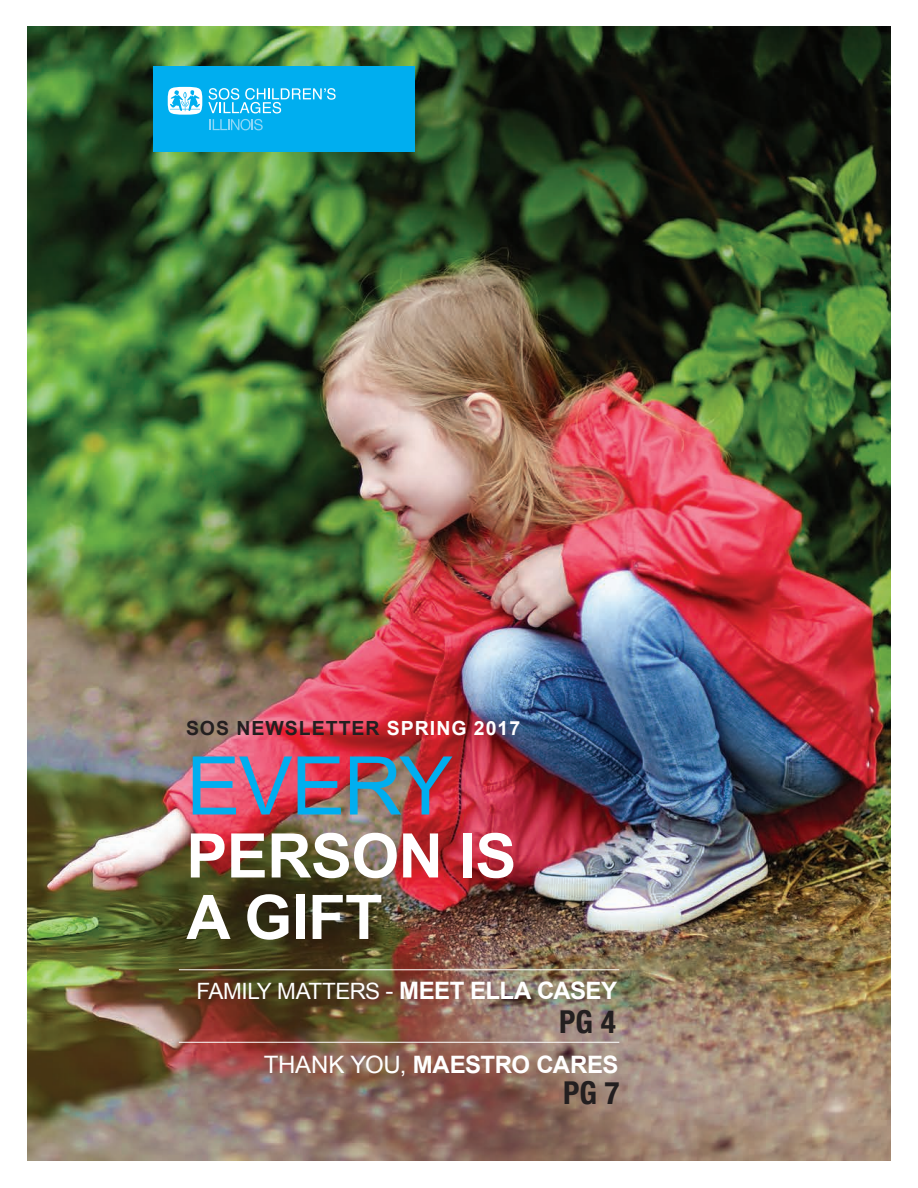
<style>
.page{position:relative;width:918px;height:1188px;background:#fff}
.page>*{position:absolute;margin:0;border:0;box-sizing:border-box;transform-origin:0 0}
.t1{font:81px "Arial";letter-spacing:-.02em;color:#00aeef}
.t2{font:700 61.5px/61.5px "Arial";letter-spacing:-.01em;color:#fff}
.t3{font:700 condensed 31.5px "Helvetica Neue";color:#231f20}
.t4{font:700 24px "Arial";letter-spacing:-.02em;color:#fff}
.t5{font:22.5px "Arial";letter-spacing:-.035em;color:#fff}
.t6{font:700 19.5px "Arial";letter-spacing:.05em;color:#231f20}
.s1{color:#fff}
.s2{font-size:24px}
.s3{font-weight:700;font-size:24px}
.s4{font-weight:400}
</style>
<div class="page">
<img style="left:27px;top:27px;width:864px;height:1134px">
<hr style="left:179px;top:969px;width:440px;height:1px;background:#fff">
<hr style="left:179px;top:1042px;width:440px;height:1px;background:#fff">
<div style="left:153px;top:66px;width:261px;height:85px;background:#00aeef"></div>
<svg style="left:208px;top:88px;width:128px;height:42px"></svg>
<svg style="left:168px;top:87px;width:34px;height:28px"></svg>
<p class="t6" style="left:186px;top:715px;width:335px">SOS NEWSLETTER <span class="s1">SPRING 201 7</span></p>
<h1 class="t1" style="left:186px;top:733px;width:268px">EVERY</h1>
<h2 class="t2" style="left:186px;top:827px;width:332px">PERSON IS<br>A GIFT</h2>
<p class="t5" style="left:197px;top:977px;width:422px">FAMILY MATTERS <span class="s2">-</span> <span class="s3">MEET ELLA CASEY</span></p>
<h3 class="t3" style="left:559px;top:995px;width:58px">PG 4</h3>
<p class="t4" style="left:264px;top:1048px;width:356px"><span class="s4">THANK YOU,</span> MAESTRO CARES</p>
<h3 class="t3" style="left:563px;top:1067px;width:58px">PG 7</h3>
</div>
